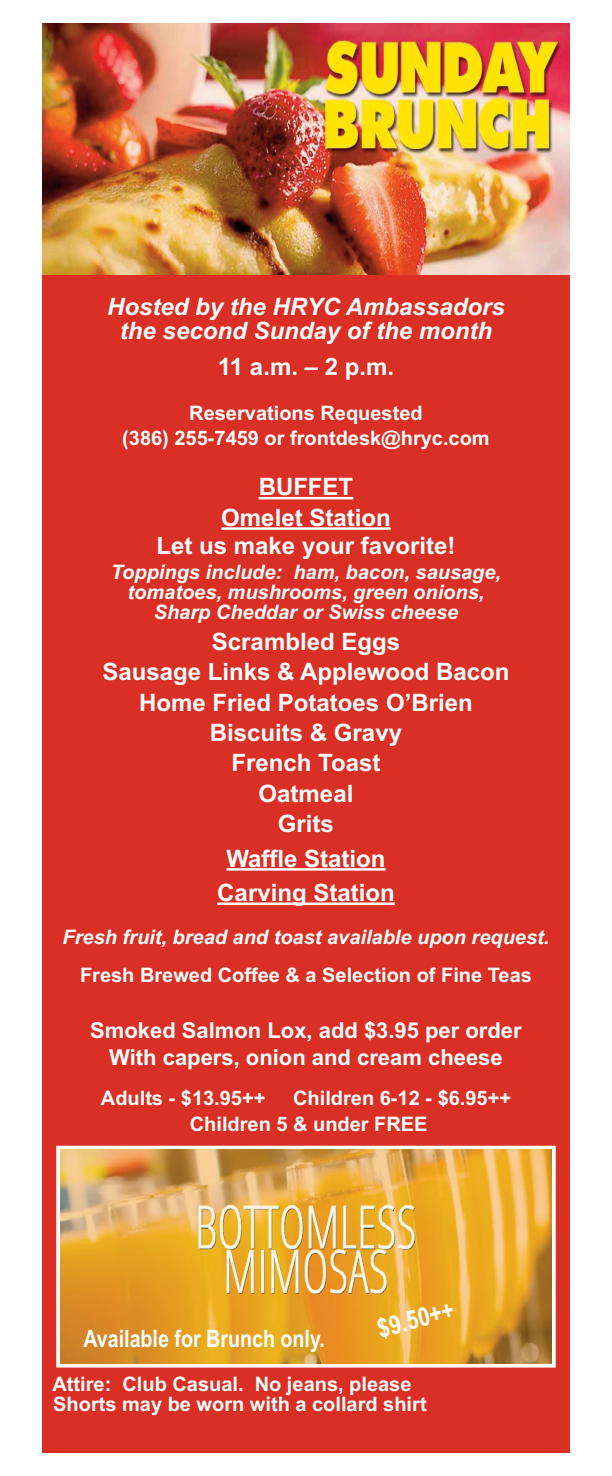
<style>
.page{position:relative;width:612px;height:1476px;background:#fff}
.page>*{position:absolute;margin:0;border:0;box-sizing:border-box;transform-origin:0 0}
.t1{font:700 26px "Arial Narrow";color:#fff}
.t2{font:700 24px/30.4px "Arial";color:#fff;text-align:center}
.t3{font:italic 700 24px/24.8px "Arial";color:#fff;text-align:center}
.t4{font:700 24px "Arial Narrow";color:#fff}
.t5{font:700 22px/26.4px "Arial";color:#fff;text-align:center}
.t6{font:700 20px/24.4px "Arial";color:#fff}
.t7{font:italic 700 20px/20.4px "Arial";color:#fff;text-align:center}
</style>
<div class="page">
<div style="left:42px;top:268px;width:528px;height:1184px;background:#d92f24"></div>
<hr style="left:259px;top:497px;width:94px;height:2px;background:#fff">
<hr style="left:221px;top:527px;width:170px;height:3px;background:#fff">
<hr style="left:226px;top:868px;width:160px;height:3px;background:#fff">
<hr style="left:217px;top:903px;width:178px;height:2px;background:#fff">
<div style="left:56px;top:1146px;width:500px;height:222px;border:4px solid #fff"></div>
<img style="left:60px;top:1150px;width:492px;height:214px">
<img style="left:42px;top:24px;width:528px;height:251px">
<p class="t3" style="left:107px;top:294px;width:399px">Hosted by the HRYC Ambassadors the second Sunday of the month</p>
<p class="t2" style="left:218px;top:351px;width:178px">11 a.m. – 2 p.m.</p>
<p class="t6" style="left:122px;top:401px;width:369px;text-align:center">Reservations Requested<br>(386) 255-7459 or frontdesk@hryc.com</p>
<p class="t2" style="left:157px;top:472px;width:300px;line-height:29.4px">BUFFET<br>Omelet Station<br>Let us make your favorite!</p>
<p class="t7" style="left:111px;top:562px;width:392px">Toppings include: ham, bacon, sausage, tomatoes, mushrooms, green onions,<br>Sharp Cheddar or Swiss cheese</p>
<p class="t2" style="left:102px;top:626px;width:409px">Scrambled Eggs<br>Sausage Links &amp; Applewood Bacon<br>Home Fried Potatoes O’Brien<br>Biscuits &amp; Gravy<br>French Toast<br>Oatmeal<br>Grits</p>
<p class="t2" style="left:217px;top:841px;width:179px;line-height:34.4px">Waffle Station<br>Carving Station</p>
<p class="t7" style="left:63px;top:927px;width:488px">Fresh fruit, bread and toast available upon request.</p>
<p class="t6" style="left:80px;top:963px;width:453px">Fresh Brewed Coffee &amp; a Selection of Fine Teas</p>
<p class="t5" style="left:90px;top:1017px;width:433px">Smoked Salmon Lox, add $3.95 per order<br>With capers, onion and cream cheese</p>
<p class="t6" style="left:101px;top:1086px;width:166px">Adults - $13.95++</p>
<p class="t6" style="left:190px;top:1086px;width:323px;line-height:26px;text-indent:103px">Children 6-12 - $6.95++<br>Children 5 &amp; under FREE</p>
<p class="t4" style="left:83px;top:1325px;width:243px">Available for Brunch only.</p>
<h1 class="t1" style="left:374px;top:1315px;width:80px;rotate:-15deg">$9.50++</h1>
<p class="t6" style="left:53px;top:1375px;width:376px;line-height:20px">Attire: Club Casual. No jeans, please<br>Shorts may be worn with a collard shirt</p>
</div>
